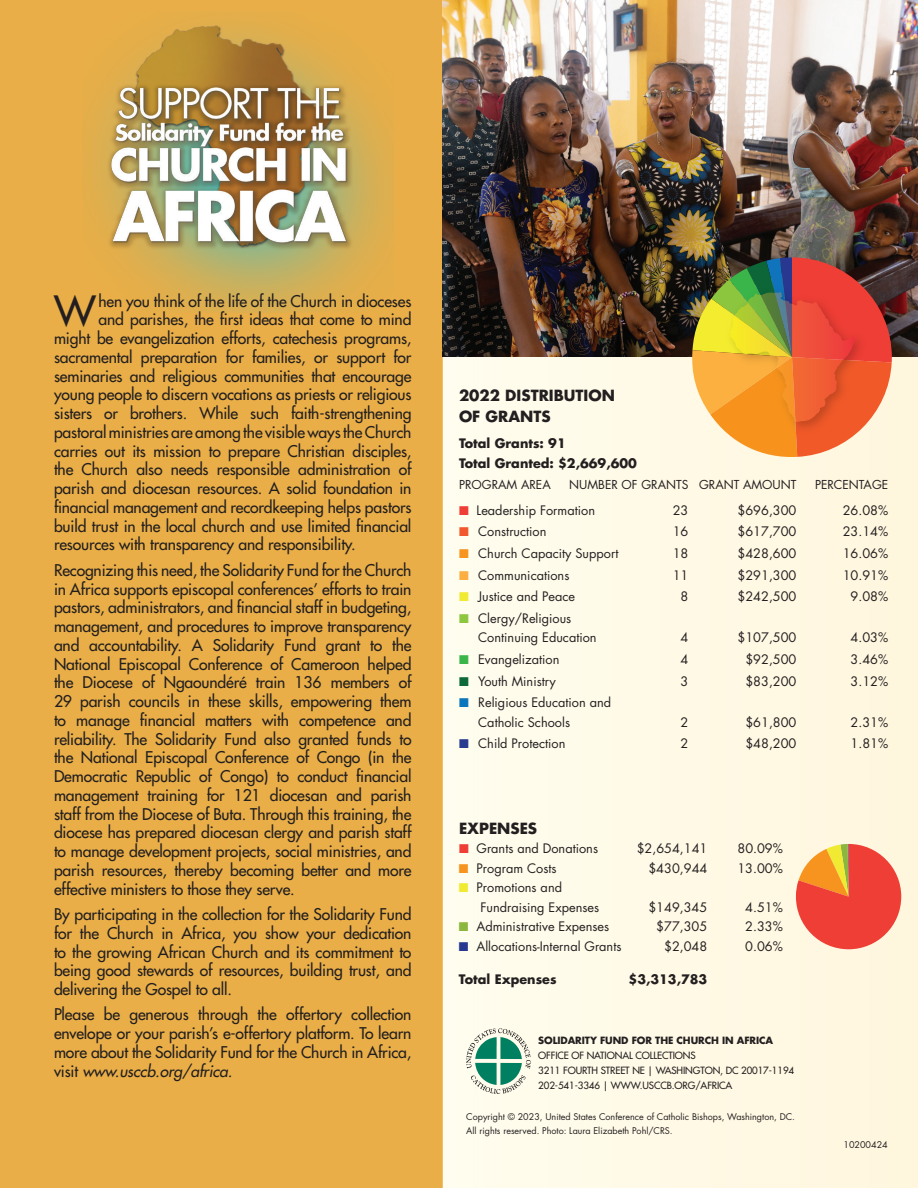
<style>
.page{position:relative;width:918px;height:1188px;background:#fff}
.page>*{position:absolute;margin:0;border:0;box-sizing:border-box;transform-origin:0 0}
.t1{font:500 40.65px "Futura Std";color:#231f20}
.t2{font:500 15.75px/18.8px "Futura Std";letter-spacing:-.01em;color:#231f20;text-align:justify}
.t3{font:700 15px/21px "Futura Std";color:#231f20}
.t4{font:12.75px/19.5px "Futura Std";color:#231f20}
.t5{font:700 12.75px/19.5px "Futura Std";color:#231f20}
.t6{font:12px "Futura Std";color:#231f20}
.t7{font:500 9.75px/15px "Futura Std";letter-spacing:-.01em;color:#231f20}
.t8{font:700 9.75px "Futura Std";letter-spacing:-.01em;color:#231f20}
.t9{font:9px/14.4px "Futura Std";color:#231f20}
.s1{font-style:italic}
.s2{color:#ee3e35}
.s3{color:#f1582b}
.s4{color:#f79420}
.s5{color:#fbaf42}
.s6{color:#f0eb32}
.s7{color:#8dc63f}
.s8{color:#3bb54a}
.s9{color:#0d6939}
.s10{color:#0c76bc}
.s11{color:#273b90}
.s12{color:#8cb73e}
.s13{color:#283890}
</style>
<div class="page">
<div style="left:0;top:0;width:442px;height:1188px;background:#e9ae47"></div>
<div style="left:442px;top:0;width:476px;height:1188px;background:#fff9e6"></div>
<img style="left:442px;top:0;width:476px;height:357px">
<svg style="left:466px;top:1028px;width:65px;height:66px"></svg>
<img style="left:92px;top:25px;width:301px;height:288px">
<svg style="left:691px;top:257px;width:201px;height:200px"></svg>
<svg style="left:796px;top:844px;width:105px;height:105px"></svg>
<h1 class="t1" style="left:54px;top:285px;width:43px">W</h1>
<p class="t2" style="left:99px;top:292px;width:314px">hen you think of the life of the Church in dioceses</p>
<p class="t2" style="left:99px;top:310px;width:314px">and parishes, the first ideas that come to mind</p>
<p class="t2" style="left:54px;top:329px;width:359px">might be evangelization efforts, catechesis programs,</p>
<p class="t2" style="left:54px;top:348px;width:359px">sacramental preparation for families, or support for</p>
<p class="t2" style="left:54px;top:367px;width:359px">seminaries and religious communities that encourage</p>
<p class="t2" style="left:54px;top:385px;width:359px">young people to discern vocations as priests or religious</p>
<p class="t2" style="left:54px;top:404px;width:359px">sisters or brothers. While such faith-strengthening</p>
<p class="t2" style="left:54px;top:423px;width:359px">pastoral ministries are among the visible ways the Church</p>
<p class="t2" style="left:54px;top:442px;width:359px">carries out its mission to prepare Christian disciples,</p>
<p class="t2" style="left:54px;top:460px;width:359px">the Church also needs responsible administration of</p>
<p class="t2" style="left:54px;top:479px;width:359px">parish and diocesan resources. A solid foundation in</p>
<p class="t2" style="left:54px;top:498px;width:359px">financial management and recordkeeping helps pastors</p>
<p class="t2" style="left:54px;top:517px;width:359px">build trust in the local church and use limited financial</p>
<p class="t2" style="left:54px;top:535px;width:303px">resources with transparency and responsibility.</p>
<p class="t2" style="left:54px;top:561px;width:359px">Recognizing this need, the Solidarity Fund for the Church in Africa supports episcopal conferences’ efforts to train pastors, administrators, and financial staff in budgeting, management, and procedures to improve transparency and accountability. A Solidarity Fund grant to the National Episcopal Conference of Cameroon helped the Diocese of Ngaoundéré train 136 members of 29 parish councils in these skills, empowering them to manage financial matters with competence and reliability. The Solidarity Fund also granted funds to the National Episcopal Conference of Congo (in the Democratic Republic of Congo) to conduct financial management training for 121 diocesan and parish staff from the Diocese of Buta. Through this training, the diocese has prepared diocesan clergy and parish staff to manage development projects, social ministries, and parish resources, thereby becoming better and more effective ministers to those they serve.</p>
<p class="t2" style="left:54px;top:905px;width:359px">By participating in the collection for the Solidarity Fund for the Church in Africa, you show your dedication to the growing African Church and its commitment to being good stewards of resources, building trust, and delivering the Gospel to all.</p>
<p class="t2" style="left:54px;top:1005px;width:359px">Please be generous through the offertory collection envelope or your parish’s e-offertory platform. To learn more about the Solidarity Fund for the Church in Africa, visit <span class="s1">www.usccb.org/africa.</span></p>
<p class="t3" style="left:459px;top:384px;width:157px">2022 DISTRIBUTION<br>OF GRANTS</p>
<p class="t5" style="left:459px;top:433px;width:179px">Total Grants: 91<br>Total Granted: $2,669,600</p>
<p class="t6" style="left:459px;top:476px;width:93px">PROGRAM AREA</p>
<p class="t6" style="left:569px;top:476px;width:229px">NUMBER OF GRANTS GRANT AMOUNT</p>
<p class="t6" style="left:815px;top:476px;width:75px">PERCENTAGE</p>
<p class="t4" style="left:459px;top:501px;width:138px"><span class="s2">■</span> Leadership Formation</p>
<p class="t4" style="left:673px;top:501px;width:17px">23</p>
<p class="t4" style="left:738px;top:501px;width:60px">$696,300</p>
<p class="t4" style="left:843px;top:501px;width:47px">26.08%</p>
<p class="t4" style="left:459px;top:522px;width:89px"><span class="s3">■</span> Construction</p>
<p class="t4" style="left:673px;top:522px;width:17px">16</p>
<p class="t4" style="left:738px;top:522px;width:60px">$617,700</p>
<p class="t4" style="left:843px;top:522px;width:47px">23.14%</p>
<p class="t4" style="left:459px;top:544px;width:161px"><span class="s4">■</span> Church Capacity Support</p>
<p class="t4" style="left:673px;top:544px;width:17px">18</p>
<p class="t4" style="left:738px;top:544px;width:60px">$428,600</p>
<p class="t4" style="left:843px;top:544px;width:47px">16.06%</p>
<p class="t4" style="left:459px;top:565px;width:112px"><span class="s5">■</span> Communications</p>
<p class="t4" style="left:673px;top:565px;width:17px">11</p>
<p class="t4" style="left:738px;top:565px;width:60px">$291,300</p>
<p class="t4" style="left:843px;top:565px;width:47px">10.91%</p>
<p class="t4" style="left:459px;top:587px;width:118px"><span class="s6">■</span> Justice and Peace</p>
<p class="t4" style="left:681px;top:587px;width:9px">8</p>
<p class="t4" style="left:738px;top:587px;width:60px">$242,500</p>
<p class="t4" style="left:851px;top:587px;width:39px">9.08%</p>
<p class="t4" style="left:478px;top:609px;width:120px;text-indent:-19px"><span class="s7">■</span> Clergy/Religious<br>Continuing Education</p>
<p class="t4" style="left:681px;top:628px;width:9px">4</p>
<p class="t4" style="left:738px;top:628px;width:60px">$107,500</p>
<p class="t4" style="left:851px;top:628px;width:39px">4.03%</p>
<p class="t4" style="left:459px;top:650px;width:102px"><span class="s8">■</span> Evangelization</p>
<p class="t4" style="left:681px;top:650px;width:9px">4</p>
<p class="t4" style="left:745px;top:650px;width:53px">$92,500</p>
<p class="t4" style="left:851px;top:650px;width:39px">3.46%</p>
<p class="t4" style="left:459px;top:671px;width:98px"><span class="s9">■</span> Youth Ministry</p>
<p class="t4" style="left:681px;top:671px;width:9px">3</p>
<p class="t4" style="left:745px;top:671px;width:53px">$83,200</p>
<p class="t4" style="left:851px;top:671px;width:39px">3.12%</p>
<p class="t4" style="left:478px;top:693px;width:134px;text-indent:-19px"><span class="s10">■</span> Religious Education and<br>Catholic Schools</p>
<p class="t4" style="left:681px;top:712px;width:9px">2</p>
<p class="t4" style="left:745px;top:712px;width:53px">$61,800</p>
<p class="t4" style="left:851px;top:712px;width:39px">2.31%</p>
<p class="t4" style="left:459px;top:734px;width:108px"><span class="s11">■</span> Child Protection</p>
<p class="t4" style="left:681px;top:734px;width:9px">2</p>
<p class="t4" style="left:745px;top:734px;width:53px">$48,200</p>
<p class="t4" style="left:851px;top:734px;width:39px">1.81%</p>
<p class="t3" style="left:459px;top:818px;width:80px">EXPENSES</p>
<p class="t4" style="left:459px;top:839px;width:141px"><span class="s2">■</span> Grants and Donations</p>
<p class="t4" style="left:637px;top:839px;width:72px">$2,654,141</p>
<p class="t4" style="left:737px;top:839px;width:47px">80.09%</p>
<p class="t4" style="left:459px;top:859px;width:99px"><span class="s4">■</span> Program Costs</p>
<p class="t4" style="left:648px;top:859px;width:60px">$430,944</p>
<p class="t4" style="left:737px;top:859px;width:47px">13.00%</p>
<p class="t4" style="left:480px;top:878px;width:120px;text-indent:-21px"><span class="s6">■</span> Promotions and<br>Fundraising Expenses</p>
<p class="t4" style="left:648px;top:898px;width:60px">$149,345</p>
<p class="t4" style="left:745px;top:898px;width:39px">4.51%</p>
<p class="t4" style="left:459px;top:917px;width:152px"><span class="s12">■</span> Administrative Expenses</p>
<p class="t4" style="left:656px;top:917px;width:53px">$77,305</p>
<p class="t4" style="left:745px;top:917px;width:39px">2.33%</p>
<p class="t4" style="left:459px;top:937px;width:164px"><span class="s13">■</span> Allocations-Internal Grants</p>
<p class="t4" style="left:664px;top:937px;width:45px">$2,048</p>
<p class="t4" style="left:745px;top:937px;width:39px">0.06%</p>
<p class="t5" style="left:459px;top:969px;width:99px">Total Expenses</p>
<p class="t5" style="left:629px;top:969px;width:80px">$3,313,783</p>
<p class="t8" style="left:538px;top:1034px;width:236px">SOLIDARITY FUND FOR THE CHURCH IN AFRICA</p>
<p class="t7" style="left:538px;top:1048px;width:257px">OFFICE OF NATIONAL COLLECTIONS<br>3211 FOURTH STREET NE | WASHINGTON, DC 20017-1194<br>202-541-3346 | WWW.USCCB.ORG/AFRICA</p>
<p class="t9" style="left:466px;top:1109px;width:330px">Copyright © 2023, United States Conference of Catholic Bishops, Washington, DC.<br>All rights reserved. Photo: Laura Elizabeth Pohl/CRS.</p>
<p class="t9" style="left:843px;top:1137px;width:46px">10200424</p>
</div>
